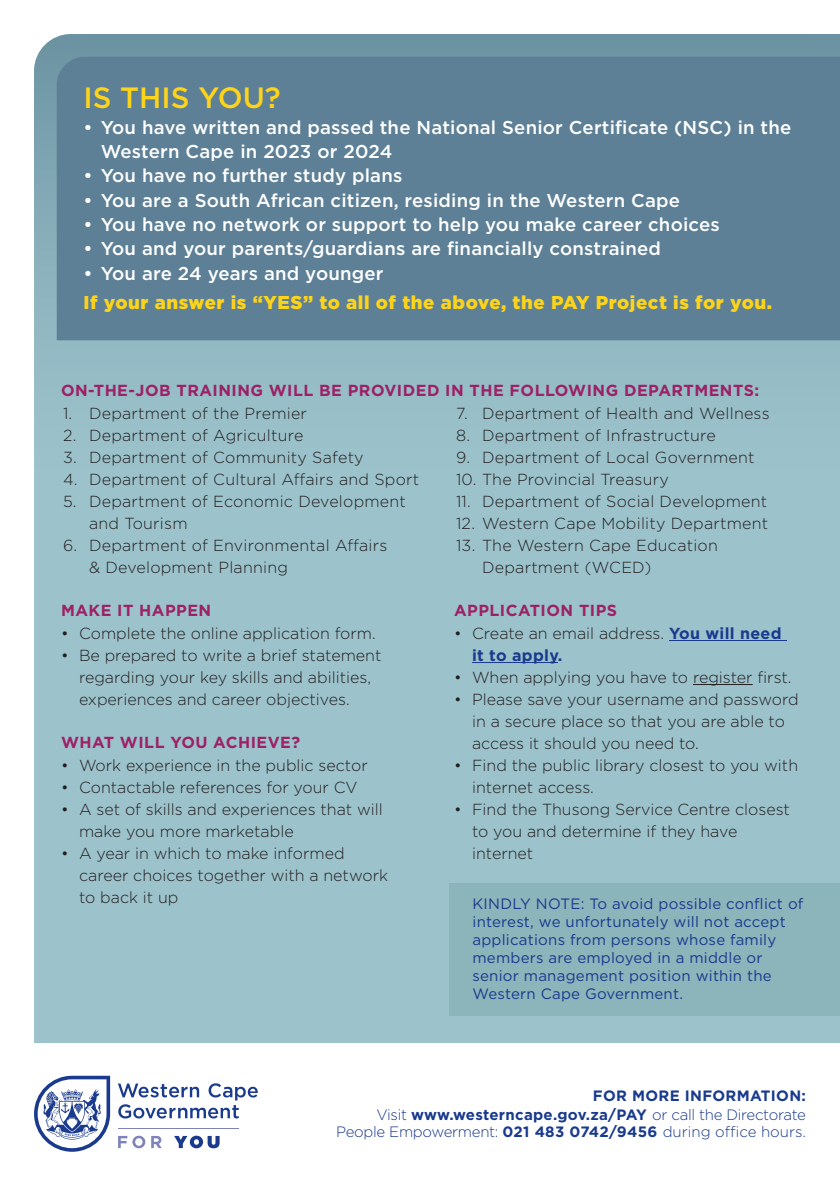
<style>
.page{position:relative;width:840px;height:1191px;background:#fff}
.page>*{position:absolute;margin:0;border:0;box-sizing:border-box;transform-origin:0 0}
.t1{font:500 29.4px "Gotham";color:#fed41a}
.t2{font:500 18.6px/24px "Gotham";letter-spacing:.01em;color:#fff}
.BODY{font:900 18.6px "Gotham";letter-spacing:.03em;color:#fed41a}
.t3{font:300 16px/22px "Gotham";color:#231f20}
.CROSSHEAD{font:700 16px "Gotham";letter-spacing:.03em;color:#9c2166}
.t4{font:15px/18px "Gotham";letter-spacing:.015em;color:#193a8d}
.BODY-2{font:300 15px/17px "Gotham";letter-spacing:-.02em;color:#193a8d;text-align:right}
.CROSS{font:700 15px "Gotham";letter-spacing:.02em;color:#193a8d}
.s1{font-weight:700;color:#193a8d}
.s2{font-weight:700}
</style>
<div class="page">
<div style="left:34px;top:488px;width:805px;height:555px;background:#9cc2cb"></div>
<svg style="left:34px;top:34px;width:805px;height:454px;background:#91b7c2"></svg>
<div style="left:57px;top:57px;width:782px;height:283px;background:#5d8096"></div>
<div style="left:449px;top:883px;width:390px;height:133px;background:#8cb4bb"></div>
<hr style="left:668px;top:640px;width:118px;height:1px;background:#193a8d">
<hr style="left:472px;top:662px;width:85px;height:1px;background:#193a8d">
<hr style="left:692px;top:684px;width:60px;height:1px;background:#231f20">
<svg style="left:34px;top:1075px;width:76px;height:76px"></svg>
<svg style="left:118px;top:1083px;width:140px;height:35px"></svg>
<svg style="left:174px;top:1135px;width:45px;height:13px"></svg>
<svg style="left:118px;top:1135px;width:44px;height:13px"></svg>
<hr style="left:118px;top:1127px;width:120px;height:1px;background:#7f83bb">
<p class="t1" style="left:83px;top:78px;width:199px">IS THIS YOU?</p>
<p class="t2" style="left:101px;top:116px;width:691px;text-indent:-17px">• You have written and passed the National Senior Certificate (NSC) in the<br>Western Cape in 2023 or 2024</p>
<p class="t2" style="left:83px;top:164px;width:320px">• You have no further study plans</p>
<p class="t2" style="left:83px;top:188px;width:598px">• You are a South African citizen, residing in the Western Cape</p>
<p class="t2" style="left:83px;top:212px;width:637px">• You have no network or support to help you make career choices</p>
<p class="t2" style="left:83px;top:236px;width:578px">• You and your parents/guardians are financially constrained</p>
<p class="t2" style="left:83px;top:261px;width:301px">• You are 24 years and younger</p>
<p class="BODY" style="left:83px;top:289px;width:689px">If your answer is “YES” to all of the above, the PAY Project is for you.</p>
<p class="CROSSHEAD" style="left:61px;top:379px;width:699px">ON-THE-JOB TRAINING WILL BE PROVIDED IN THE FOLLOWING DEPARTMENTS:</p>
<p class="t3" style="left:63px;top:402px;width:245px">1. Department of the Premier</p>
<p class="t3" style="left:63px;top:424px;width:242px">2. Department of Agriculture</p>
<p class="t3" style="left:63px;top:446px;width:302px">3. Department of Community Safety</p>
<p class="t3" style="left:63px;top:468px;width:357px">4. Department of Cultural Affairs and Sport</p>
<p class="t3" style="left:89px;top:490px;width:318px;text-indent:-26px">5. Department of Economic Development and Tourism</p>
<p class="t3" style="left:89px;top:534px;width:300px;text-indent:-26px">6. Department of Environmental Affairs &amp; Development Planning</p>
<p class="t3" style="left:456px;top:402px;width:315px">7. Department of Health and Wellness</p>
<p class="t3" style="left:456px;top:424px;width:261px">8. Department of Infrastructure</p>
<p class="t3" style="left:456px;top:446px;width:300px">9. Department of Local Government</p>
<p class="t3" style="left:456px;top:468px;width:214px">10. The Provincial Treasury</p>
<p class="t3" style="left:456px;top:490px;width:312px">11. Department of Social Development</p>
<p class="t3" style="left:456px;top:512px;width:313px">12. Western Cape Mobility Department</p>
<p class="t3" style="left:482px;top:534px;width:237px;text-indent:-26px">13. The Western Cape Education<br>Department (WCED)</p>
<p class="CROSSHEAD" style="left:61px;top:599px;width:152px">MAKE IT HAPPEN</p>
<p class="t3" style="left:61px;top:622px;width:316px">• Complete the online application form.</p>
<p class="t3" style="left:79px;top:644px;width:304px;text-indent:-18px">• Be prepared to write a brief statement regarding your key skills and abilities, experiences and career objectives.</p>
<p class="CROSSHEAD" style="left:61px;top:731px;width:240px">WHAT WILL YOU ACHIEVE?</p>
<p class="t3" style="left:61px;top:754px;width:308px">• Work experience in the public sector</p>
<p class="t3" style="left:61px;top:776px;width:298px">• Contactable references for your CV</p>
<p class="t3" style="left:79px;top:798px;width:305px;text-indent:-18px">• A set of skills and experiences that will make you more marketable</p>
<p class="t3" style="left:79px;top:842px;width:310px;text-indent:-18px">• A year in which to make informed career choices together with a network to back it up</p>
<p class="CROSSHEAD" style="left:454px;top:599px;width:164px">APPLICATION TIPS</p>
<p class="t3" style="left:472px;top:622px;width:311px;text-indent:-18px">• Create an email address. <span class="s1">You will need it to apply.</span></p>
<p class="t3" style="left:454px;top:666px;width:339px">• When applying you have to register first.</p>
<p class="t3" style="left:472px;top:688px;width:328px;text-indent:-18px">• Please save your username and password in a secure place so that you are able to access it should you need to.</p>
<p class="t3" style="left:472px;top:754px;width:327px;text-indent:-18px">• Find the public library closest to you with internet access.</p>
<p class="t3" style="left:472px;top:798px;width:319px;text-indent:-18px">• Find the Thusong Service Centre closest to you and determine if they have internet</p>
<p class="t4" style="left:472px;top:894px;width:332px">KINDLY NOTE: To avoid possible conflict of interest, we unfortunately will not accept applications from persons whose family members are employed in a middle or senior management position within the Western Cape Government.</p>
<p class="CROSS" style="left:592px;top:1085px;width:214px">FOR MORE INFORMATION:</p>
<p class="BODY-2" style="left:336px;top:1105px;width:471px">Visit <span class="s2">www.westerncape.gov.za/PAY</span> or call the Directorate<br>People Empowerment: <span class="s2">021 483 0742/9456</span> during office hours.</p>
</div>
